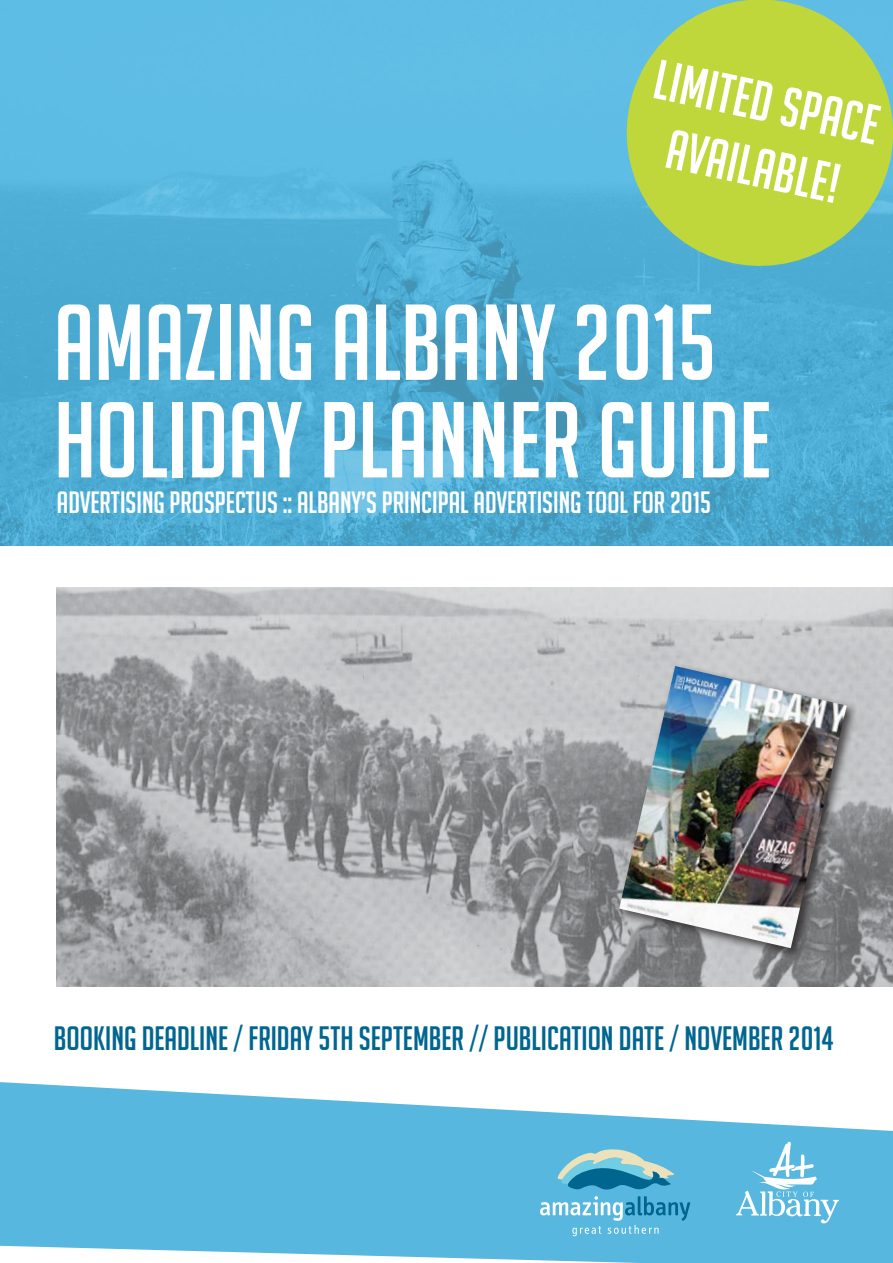
<style>
.page{position:relative;width:893px;height:1263px;background:#fff}
.page>*{position:absolute;margin:0;border:0;box-sizing:border-box;transform-origin:0 0}
.t1{font:105px/97.5px "Big Noodle Titling";color:#fff}
.t2{font:54.6px/65.6px "Big Noodle Titling";color:#fff;text-align:center}
.t3{font:33px "Big Noodle Titling";color:#006690}
.t4{font:30px "Big Noodle Titling";color:#fff}
</style>
<div class="page">
<svg style="left:0;top:1082px;width:893px;height:181px;fill:#57b7df"></svg>
<img style="left:0;top:0;width:893px;height:546px">
<img style="left:57px;top:587px;width:836px;height:400px">
<svg style="left:736px;top:1142px;width:103px;height:81px;background:#78c5e5"></svg>
<svg style="left:555px;top:1148px;width:119px;height:42px;background:#62adc2"></svg>
<svg style="left:540px;top:1196px;width:150px;height:40px;background:#64b9dc"></svg>
<div style="left:616px;top:663px;width:242px;height:297px;background:#231f20;opacity:.75"></div>
<img style="left:619px;top:666px;width:228px;height:282px">
<svg style="left:608px;top:0;width:285px;height:285px;background:#9dcc6d"></svg>
<h2 class="t2" style="left:662px;top:46px;width:230px;rotate:12deg">LIMITED SPACE<br>AVAILABLE!</h2>
<h1 class="t1" style="left:54px;top:294px;width:719px">AMAZING ALBANY 2015<br>HOLIDAY PLANNER GUIDE</h1>
<p class="t4" style="left:57px;top:486px;width:656px">ADVERTISING PROSPECTUS :: ALBANY’S PRINCIPAL ADVERTISING TOOL FOR 2015</p>
<p class="t3" style="left:54px;top:1021px;width:781px">BOOKING DEADLINE / FRIDAY 5TH SEPTEMBER // PUBLICATION DATE / NOVEMBER 2014</p>
</div>
